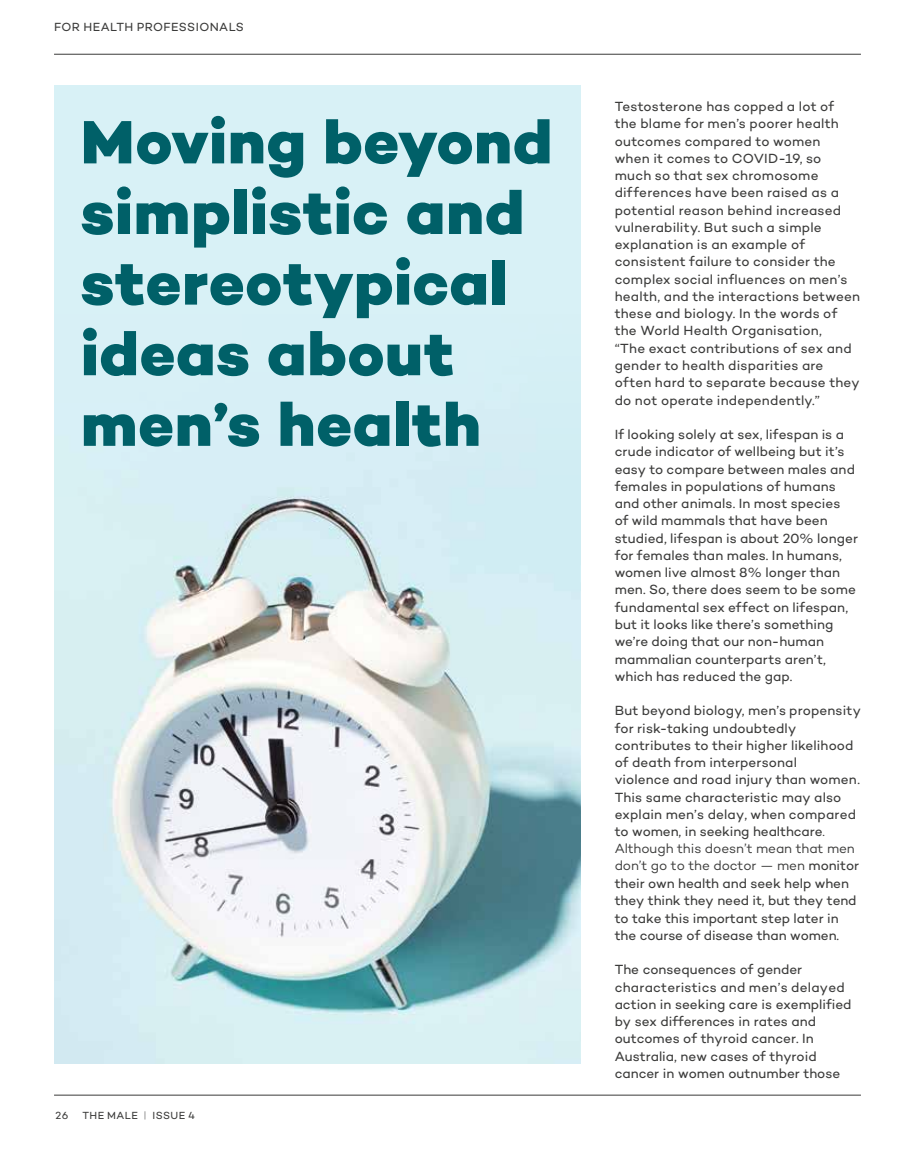
<style>
.page{position:relative;width:915px;height:1149px;background:#fff}
.page>*{position:absolute;margin:0;border:0;box-sizing:border-box;transform-origin:0 0}
.t1{font:800 62.1px/70.5px "Campton";letter-spacing:.005em;color:#006068}
.t2{font:13.5px/17.2px "Campton";letter-spacing:.005em;color:#3b3b3a}
.t3{font:12px "Campton";letter-spacing:.035em;color:#3b3b3a}
.t4{font:10.5px "Campton";letter-spacing:.04em;color:#3b3b3a}
.s1{font-weight:200}
</style>
<div class="page">
<hr style="left:54px;top:54px;width:806px;height:1px;background:#3b3b3a">
<hr style="left:54px;top:1094px;width:806px;height:1px;background:#3b3b3a">
<div style="left:54px;top:85px;width:526px;height:978px;background:#d8f1f6"></div>
<img style="left:111px;top:496px;width:469px;height:520px">
<p class="t3" style="left:54px;top:19px;width:191px">FOR HEALTH PROFESSIONALS</p>
<h1 class="t1" style="left:81px;top:107px;width:473px">Moving beyond simplistic and stereotypical ideas about men’s health</h1>
<p class="t4" style="left:55px;top:1108px;width:14px">26</p>
<p class="t4" style="left:82px;top:1108px;width:114px">THE MALE <span class="s1">|</span> ISSUE 4</p>
<p class="t2" style="left:614px;top:97px;width:247px">Testosterone has copped a lot of<br>the blame for men’s poorer health outcomes compared to women<br>when it comes to COVID-19, so much so that sex chromosome differences have been raised as a potential reason behind increased vulnerability. But such a simple explanation is an example of consistent failure to consider the complex social influences on men’s health, and the interactions between these and biology. In the words of the World Health Organisation,<br>“The exact contributions of sex and gender to health disparities are often hard to separate because they do not operate independently.”</p>
<p class="t2" style="left:614px;top:425px;width:245px">If looking solely at sex, lifespan is a crude indicator of wellbeing but it’s easy to compare between males and females in populations of humans and other animals. In most species<br>of wild mammals that have been studied, lifespan is about 20% longer for females than males. In humans, women live almost 8% longer than men. So, there does seem to be some fundamental sex effect on lifespan, but it looks like there’s something we’re doing that our non-human mammalian counterparts aren’t, which has reduced the gap.</p>
<p class="t2" style="left:614px;top:701px;width:248px">But beyond biology, men’s propensity for risk-taking undoubtedly contributes to their higher likelihood of death from interpersonal<br>violence and road injury than women.<br>This same characteristic may also explain men’s delay, when compared to women, in seeking healthcare.<br>Although this doesn’t mean that men don’t go to the doctor — men monitor their own health and seek help when they think they need it, but they tend to take this important step later in the course of disease than women.</p>
<p class="t2" style="left:614px;top:960px;width:238px">The consequences of gender characteristics and men’s delayed action in seeking care is exemplified by sex differences in rates and outcomes of thyroid cancer. In<br>Australia, new cases of thyroid cancer in women outnumber those</p>
</div>
